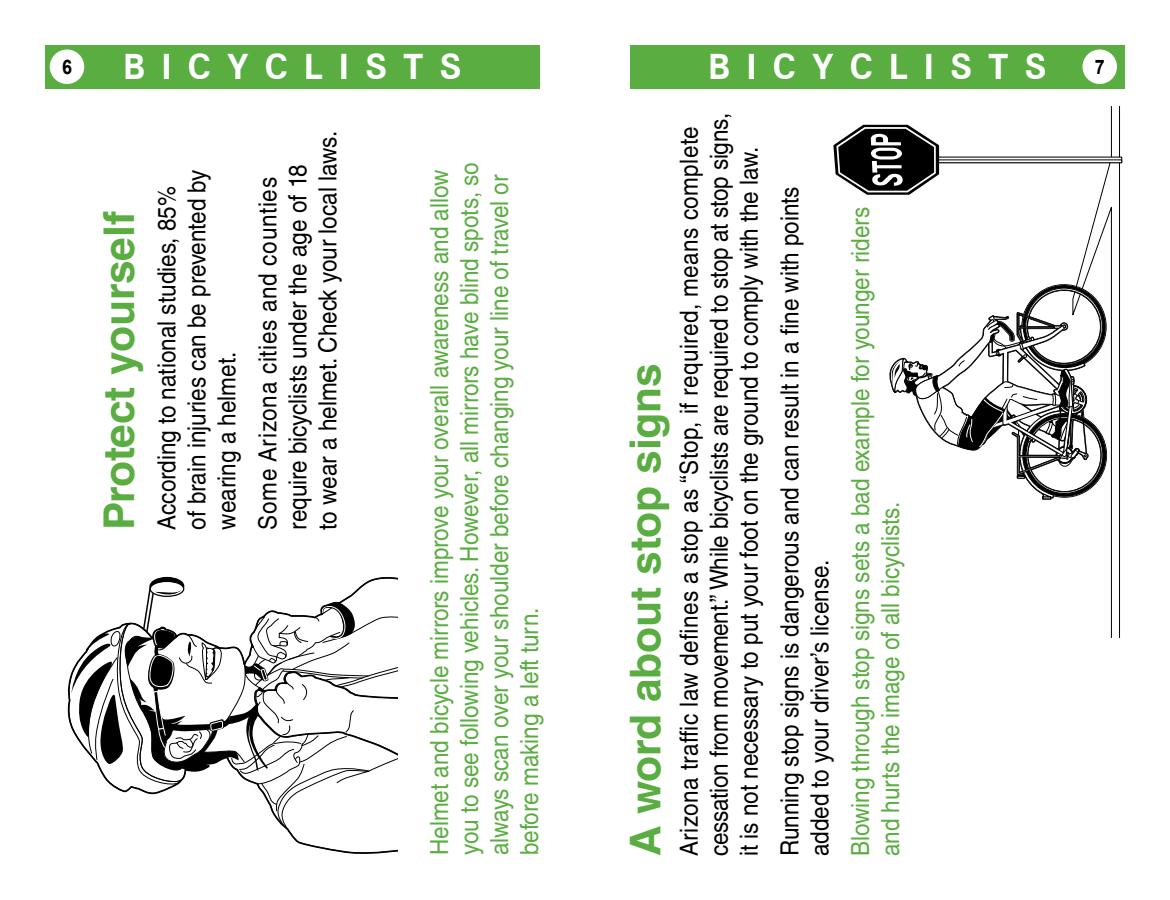
<style>
.page{position:relative;width:1170px;height:900px;background:#fff}
.page>*{position:absolute;margin:0;border:0;box-sizing:border-box;transform-origin:0 0}
.t1{font:700 42.5px "Helvetica LT Std";color:#59ad41}
.t2{font:700 35px "Zurich BT";letter-spacing:.5em;color:#fff;scale:.94 1}
.t3{font:25px/30px "Helvetica LT Std";color:#000;scale:.9 1}
.t4{font:25px/30px "Helvetica LT Std";color:#59ad41;scale:.9 1}
.t5{font:700 20px "Arial";color:#000;scale:.9 1}
</style>
<div class="page">
<div style="left:630px;top:45px;width:495px;height:43px;background:#59ad41"></div>
<div style="left:45px;top:45px;width:495px;height:43px;background:#59ad41"></div>
<div style="left:50px;top:50px;width:34px;height:34px;background:#fff;border-radius:50%"></div>
<div style="left:1082px;top:50px;width:35px;height:34px;background:#fff;border-radius:50%"></div>
<svg style="left:67px;top:577px;width:331px;height:277px"></svg>
<div style="left:928px;top:157px;width:194px;height:6px;border:1px solid #000"></div>
<div style="left:928px;top:160px;width:194px;height:3px;border:1px solid #000"></div>
<svg style="left:833px;top:106px;width:287px;height:532px"></svg>
<p class="t5" style="left:62px;top:53px;width:13px">6</p>
<h2 class="t2" style="left:124px;top:45px;width:361px">BICYCLISTS</h2>
<h2 class="t2" style="left:709px;top:45px;width:361px">BICYCLISTS</h2>
<p class="t5" style="left:1095px;top:53px;width:13px">7</p>
<h1 class="t1" style="left:93px;top:530px;width:321px;rotate:-90deg">Protect yourself</h1>
<p class="t3" style="left:152px;top:530px;width:402px;rotate:-90deg">According to national studies, 85% of brain injuries can be prevented by wearing a helmet.</p>
<p class="t3" style="left:253px;top:530px;width:445px;rotate:-90deg">Some Arizona cities and counties require bicyclists under the age of 18<br>to wear a helmet. Check your local laws.</p>
<p class="t4" style="left:424px;top:855px;width:771px;rotate:-90deg">Helmet and bicycle mirrors improve your overall awareness and allow you to see following vehicles. However, all mirrors have blind spots, so always scan over your shoulder before changing your line of travel or before making a left turn.</p>
<h1 class="t1" style="left:620px;top:856px;width:495px;rotate:-90deg">A word about stop signs</h1>
<p class="t3" style="left:674px;top:856px;width:827px;rotate:-90deg">Arizona traffic law defines a stop as “Stop, if required, means complete cessation from movement.” While bicyclists are required to stop at stop signs, it is not necessary to put your foot on the ground to comply with the law.</p>
<p class="t3" style="left:775px;top:856px;width:746px;rotate:-90deg">Running stop signs is dangerous and can result in a fine with points added to your driver’s license.</p>
<p class="t4" style="left:845px;top:856px;width:723px;rotate:-90deg">Blowing through stop signs sets a bad example for younger riders and hurts the image of all bicyclists.</p>
</div>
